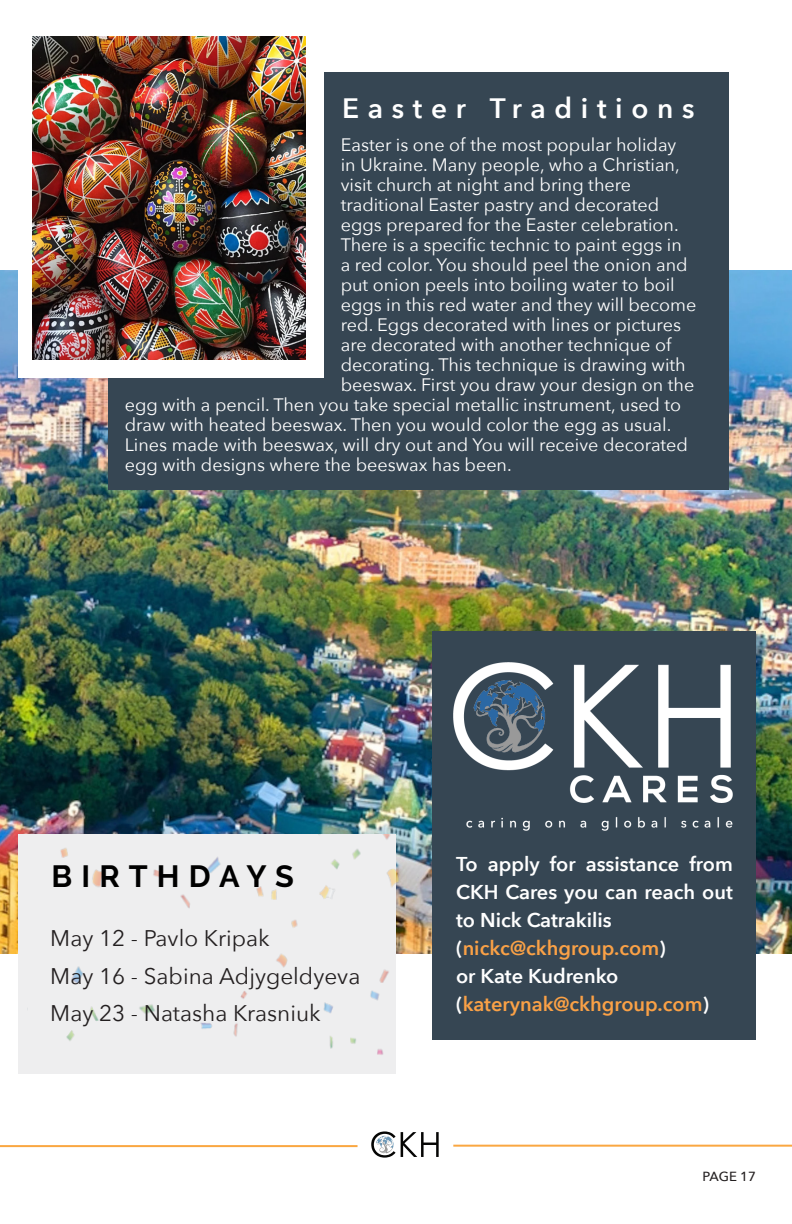
<style>
.page{position:relative;width:792px;height:1224px;background:#fff}
.page>*{position:absolute;margin:0;border:0;box-sizing:border-box;transform-origin:0 0}
.t1{font:700 30.6px "Raleway";letter-spacing:.295em;color:#000}
.t2{font:600 28px "Avenir Next";letter-spacing:.31em;color:#fff}
.t3{font:22.6px "Avenir Next";color:#231f20}
.t4{font:600 20px/28px "Avenir Next";color:#fff;text-align:justify}
.t5{font:600 20px "Avenir Next";color:#faa146}
.t6{font:18px "Avenir Next";color:#fff}
.t7{font:500 13.2px "Avenir Next";letter-spacing:-.01em;color:#231f20}
.s1{color:#fff}
</style>
<div class="page">
<hr style="left:453px;top:1145px;width:339px;height:2px;background:#faa741">
<svg style="left:371px;top:1131px;width:68px;height:27px"></svg>
<hr style="left:0;top:1145px;width:358px;height:2px;background:#faa741">
<img style="left:0;top:271px;width:792px;height:683px">
<div style="left:108px;top:72px;width:621px;height:418px;background:#364653"></div>
<div style="left:18px;top:834px;width:378px;height:240px;background:#eeeeef"></div>
<img style="left:27px;top:834px;width:378px;height:221px">
<div style="left:18px;top:18px;width:306px;height:360px;background:#fff"></div>
<img style="left:33px;top:36px;width:273px;height:324px">
<div style="left:432px;top:631px;width:324px;height:409px;background:#364653"></div>
<img style="left:454px;top:663px;width:278px;height:168px">
<p class="t2" style="left:342px;top:84px;width:354px">Easter Traditions</p>
<p class="t6" style="left:341px;top:129px;width:337px">Easter is one of the most popular holiday</p>
<p class="t6" style="left:341px;top:149px;width:341px">in Ukraine. Many people, who a Christian,</p>
<p class="t6" style="left:341px;top:169px;width:292px">visit church at night and bring there</p>
<p class="t6" style="left:341px;top:189px;width:320px">traditional Easter pastry and decorated</p>
<p class="t6" style="left:341px;top:209px;width:340px">eggs prepared for the Easter celebration.</p>
<p class="t6" style="left:341px;top:229px;width:343px">There is a specific technic to paint eggs in</p>
<p class="t6" style="left:341px;top:249px;width:349px">a red color. You should peel the onion and</p>
<p class="t6" style="left:341px;top:269px;width:336px">put onion peels into boiling water to boil</p>
<p class="t6" style="left:341px;top:289px;width:357px">eggs in this red water and they will become</p>
<p class="t6" style="left:341px;top:309px;width:342px">red. Eggs decorated with lines or pictures</p>
<p class="t6" style="left:341px;top:329px;width:332px">are decorated with another technique of</p>
<p class="t6" style="left:341px;top:349px;width:346px">decorating. This technique is drawing with</p>
<p class="t6" style="left:341px;top:369px;width:355px">beeswax. First you draw your design on the</p>
<p class="t6" style="left:125px;top:389px;width:558px">egg with a pencil. Then you take special metallic instrument, used to</p>
<p class="t6" style="left:125px;top:409px;width:548px">draw with heated beeswax. Then you would color the egg as usual.</p>
<p class="t6" style="left:125px;top:429px;width:565px">Lines made with beeswax, will dry out and You will receive decorated</p>
<p class="t6" style="left:125px;top:449px;width:389px">egg with designs where the beeswax has been.</p>
<p class="t1" style="left:52px;top:859px;width:244px">BIRTHDAYS</p>
<p class="t3" style="left:50px;top:919px;width:221px">May 12 - Pavlo Kripak</p>
<p class="t3" style="left:50px;top:957px;width:312px">May 16 - Sabina Adjygeldyeva</p>
<p class="t3" style="left:50px;top:994px;width:272px">May 23 - Natasha Krasniuk</p>
<p class="t4" style="left:456px;top:849px;width:278px">To apply for assistance from CKH Cares you can reach out to Nick Catrakilis</p>
<p class="t5" style="left:456px;top:931px;width:211px"><span class="s1">(</span>nickc@ckhgroup.com<span class="s1">)</span></p>
<p class="t4" style="left:456px;top:961px;width:164px">or Kate Kudrenko</p>
<p class="t5" style="left:456px;top:987px;width:255px"><span class="s1">(</span>katerynak@ckhgroup.com<span class="s1">)</span></p>
<p class="t7" style="left:703px;top:1165px;width:55px">PAGE 17</p>
</div>
